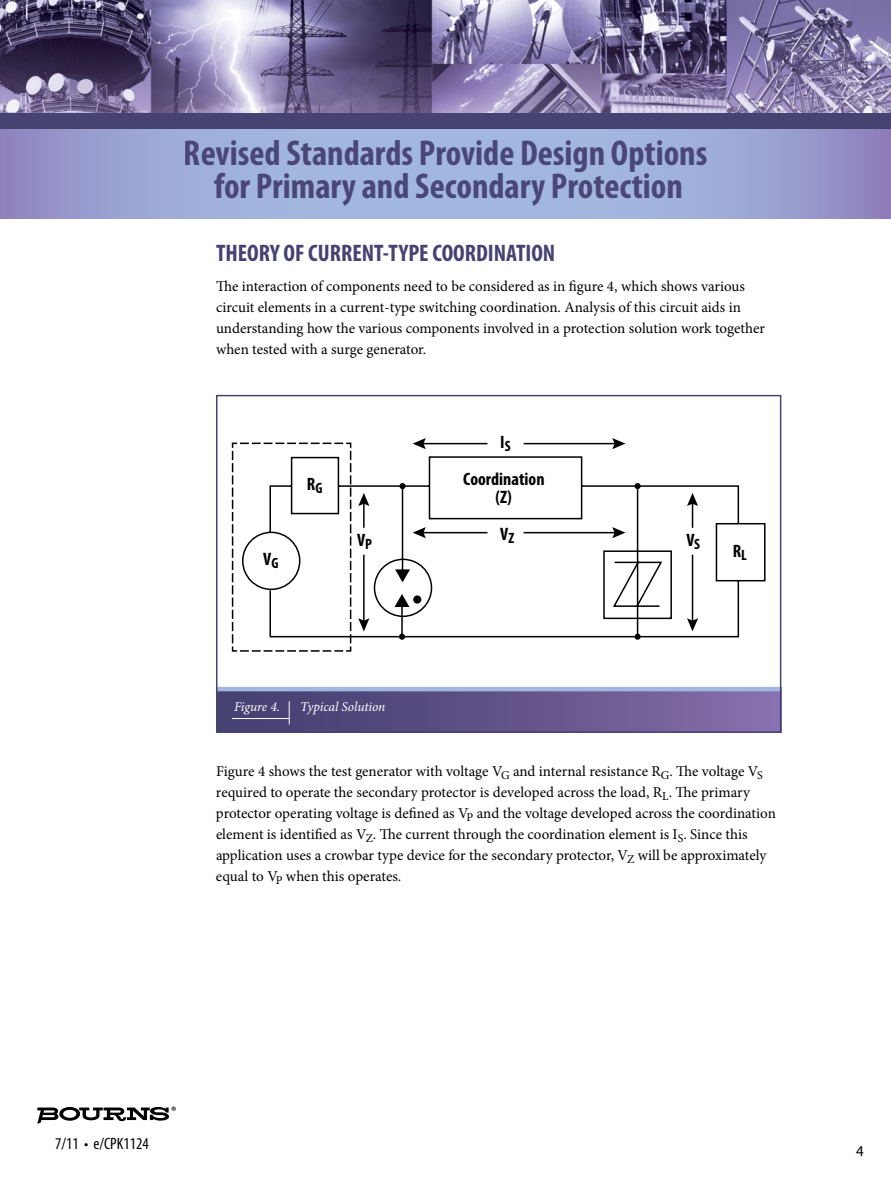
<style>
.page{position:relative;width:891px;height:1188px;background:#fff}
.page>*{position:absolute;margin:0;border:0;box-sizing:border-box;transform-origin:0 0}
.t1{font:700 condensed 36px/33px "Myriad Pro";color:#464272;text-align:center}
.t2{font:700 condensed 24px "Myriad Pro";color:#464272}
.t3{font:700 condensed 18px/18.6px "Myriad Pro";color:#000;text-align:center}
.t4{font:condensed 16.5px "Myriad Pro";color:#000}
.t5{font:15px/21px "Minion Pro";color:#000}
.t6{font:15px "Myriad Pro";color:#000}
.t7{font:700 condensed 15px "Myriad Pro";color:#000}
.t8{font:italic 13.5px "Minion Pro";letter-spacing:-.01em;color:#fff}
</style>
<div class="page">
<img style="left:0;top:0;width:891px;height:113px">
<svg style="left:37px;top:1107px;width:139px;height:17px"></svg>
<svg style="left:0;top:128px;width:891px;height:90px;background:#9ca8d5"></svg>
<div style="left:0;top:113px;width:891px;height:15px;background:#464272"></div>
<div style="left:218px;top:688px;width:563px;height:45px;background:linear-gradient(to right,#403c6b,#866daa)"></div>
<hr style="left:217px;top:687px;width:564px;height:4px;background:#a2b7df">
<svg style="left:289px;top:701px;width:1px;height:24px"></svg>
<hr style="left:232px;top:718px;width:57px;height:1px;background:#fff">
<svg style="left:352px;top:456px;width:414px;height:182px"></svg>
<svg style="left:399px;top:634px;width:6px;height:6px"></svg>
<svg style="left:635px;top:634px;width:6px;height:6px"></svg>
<svg style="left:232px;top:442px;width:120px;height:210px"></svg>
<hr style="left:363px;top:555px;width:2px;height:67px;background:#000">
<svg style="left:358px;top:618px;width:11px;height:13px"></svg>
<svg style="left:687px;top:493px;width:11px;height:35px"></svg>
<hr style="left:692px;top:555px;width:1px;height:67px;background:#000">
<svg style="left:687px;top:618px;width:11px;height:13px"></svg>
<hr style="left:422px;top:443px;width:65px;height:1px;background:#000">
<svg style="left:413px;top:438px;width:13px;height:11px"></svg>
<hr style="left:524px;top:443px;width:93px;height:1px;background:#000">
<svg style="left:612px;top:438px;width:13px;height:11px"></svg>
<hr style="left:401px;top:605px;width:2px;height:32px;background:#000">
<svg style="left:358px;top:483px;width:306px;height:125px"></svg>
<hr style="left:637px;top:489px;width:1px;height:148px;background:#000">
<div style="left:216px;top:395px;width:565px;height:338px;border:2px solid #464272"></div>
<h1 class="t1" style="left:184px;top:137px;width:525px">Revised Standards Provide Design Options for Primary and Secondary Protection</h1>
<h2 class="t2" style="left:216px;top:240px;width:341px">THEORY OF CURRENT-TYPE COORDINATION</h2>
<p class="t5" style="left:216px;top:276px;width:551px">The interaction of components need to be considered as in figure 4, which shows various circuit elements in a current-type switching coordination. Analysis of this circuit aids in understanding how the various components involved in a protection solution work together when tested with a surge generator.</p>
<p class="t3" style="left:263px;top:550px;width:17px">V<sub>G</sub></p>
<p class="t3" style="left:307px;top:475px;width:17px">R<sub>G</sub></p>
<p class="t3" style="left:500px;top:433px;width:12px">I<sub>S</sub></p>
<p class="t3" style="left:463px;top:470px;width:83px">Coordination (Z)</p>
<p class="t3" style="left:357px;top:531px;width:10px">V</p>
<p class="t3" style="left:500px;top:524px;width:15px">V<sub>Z</sub></p>
<p class="t7" style="left:365px;top:535px;width:8px">P</p>
<p class="t3" style="left:686px;top:531px;width:15px">V<sub>S</sub></p>
<p class="t3" style="left:733px;top:542px;width:16px">R<sub>L</sub></p>
<p class="t8" style="left:234px;top:698px;width:48px">Figure 4.</p>
<p class="t8" style="left:300px;top:698px;width:87px">Typical Solution</p>
<p class="t5" style="left:216px;top:761px;width:561px">Figure 4 shows the test generator with voltage V<sub>G</sub> and internal resistance R<sub>G</sub>. The voltage V<sub>S </sub>required to operate the secondary protector is developed across the load, R<sub>L</sub>. The primary protector operating voltage is defined as V<sub>P</sub> and the voltage developed across the coordination element is identified as V<sub>Z</sub>. The current through the coordination element is I<sub>S</sub>. Since this application uses a crowbar type device for the secondary protector, V<sub>Z</sub> will be approximately equal to V<sub>P</sub> when this operates.</p>
<p class="t4" style="left:55px;top:1134px;width:95px">7/11 • e/CPK1124</p>
<p class="t6" style="left:856px;top:1143px;width:9px">4</p>
</div>
